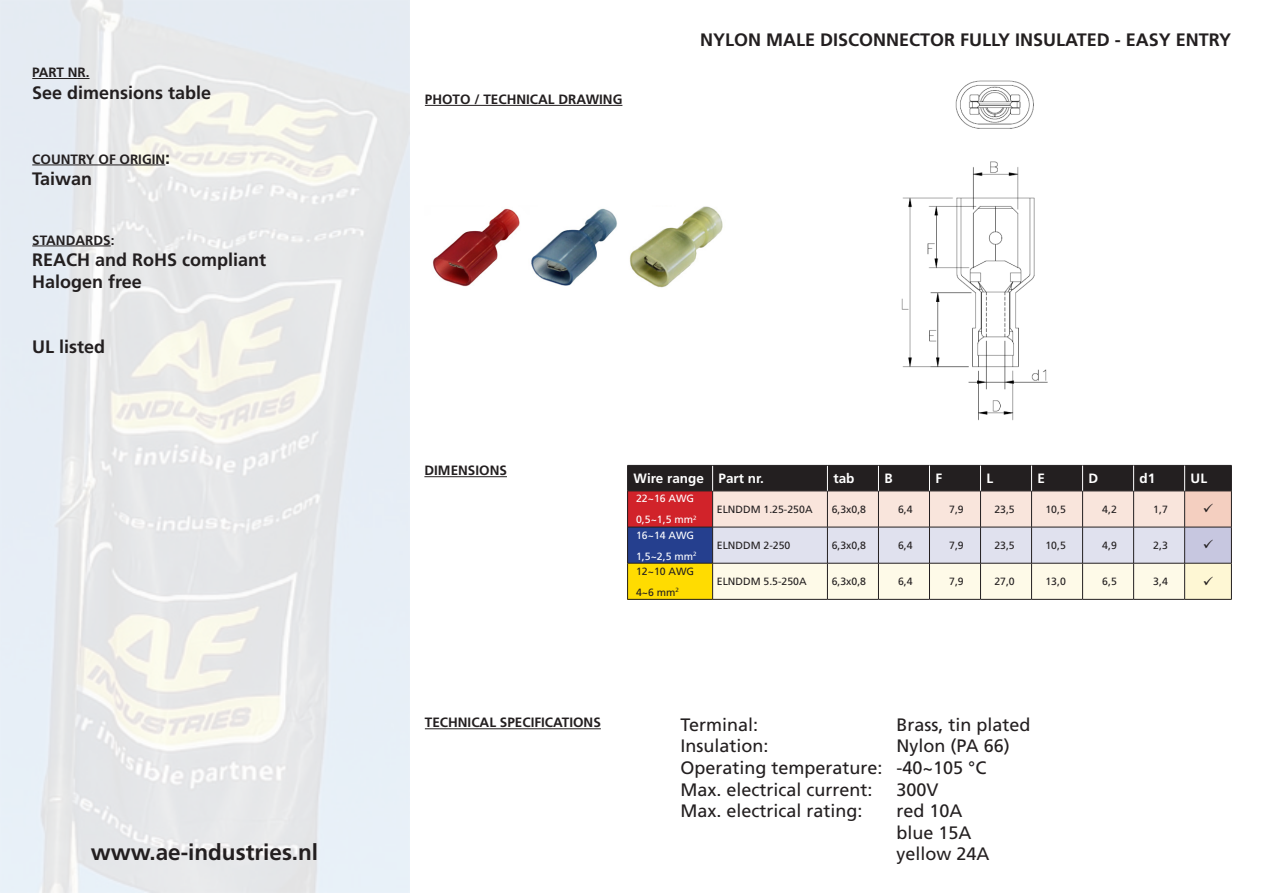
<style>
.page{position:relative;width:1263px;height:893px;background:#fff}
.page>*{position:absolute;margin:0;border:0;box-sizing:border-box;transform-origin:0 0}
.t1{font:700 22.5px "Frutiger LT Std";color:#231f20}
.t2{font:18px "Frutiger LT Std";color:#231f20}
.t3{font:700 18px "Frutiger LT Std";color:#231f20}
.t4{font:700 13.5px "Frutiger LT Std";color:#231f20}
.t5{font:700 13.5px "Frutiger LT Std";color:#fff}
.t6{font:10.5px "Frutiger LT Std";color:#231f20}
.t7{font:10.5px "Frutiger LT Std";color:#fff}
.s1{font-size:18px}
</style>
<div class="page">
<img style="left:0;top:0;width:409px;height:893px">
<hr style="left:425px;top:105px;width:197px;height:1px;background:#231f20">
<hr style="left:425px;top:728px;width:176px;height:1px;background:#231f20">
<hr style="left:424px;top:476px;width:83px;height:1px;background:#231f20">
<img style="left:901px;top:80px;width:147px;height:341px">
<hr style="left:713px;top:599px;width:114px;height:1px;background:#231f20">
<hr style="left:627px;top:599px;width:86px;height:1px;background:#231f20">
<hr style="left:827px;top:599px;width:51px;height:1px;background:#231f20">
<hr style="left:878px;top:599px;width:51px;height:1px;background:#231f20">
<hr style="left:929px;top:599px;width:51px;height:1px;background:#231f20">
<hr style="left:980px;top:599px;width:51px;height:1px;background:#231f20">
<hr style="left:1031px;top:599px;width:51px;height:1px;background:#231f20">
<hr style="left:1082px;top:599px;width:51px;height:1px;background:#231f20">
<hr style="left:1133px;top:599px;width:52px;height:1px;background:#231f20">
<hr style="left:1185px;top:599px;width:46px;height:1px;background:#231f20">
<hr style="left:32px;top:78px;width:58px;height:1px;background:#231f20">
<hr style="left:32px;top:165px;width:133px;height:1px;background:#231f20">
<hr style="left:32px;top:246px;width:79px;height:1px;background:#231f20">
<img style="left:433px;top:206px;width:290px;height:82px">
<svg style="left:627px;top:465px;width:605px;height:134px;background:#b9aca5"></svg>
<p class="t4" style="left:32px;top:65px;width:59px">PART NR.</p>
<p class="t3" style="left:32px;top:82px;width:181px">See dimensions table</p>
<p class="t4" style="left:32px;top:151px;width:140px">COUNTRY OF ORIGIN<span class="s1">:</span></p>
<p class="t3" style="left:32px;top:168px;width:62px">Taiwan</p>
<p class="t4" style="left:32px;top:232px;width:84px">STANDARDS:</p>
<p class="t3" style="left:32px;top:249px;width:236px">REACH and RoHS compliant</p>
<p class="t3" style="left:32px;top:271px;width:111px">Halogen free</p>
<p class="t3" style="left:32px;top:336px;width:75px">UL listed</p>
<p class="t1" style="left:91px;top:839px;width:229px">www.ae-industries.nl</p>
<p class="t4" style="left:425px;top:91px;width:199px">PHOTO / TECHNICAL DRAWING</p>
<p class="t3" style="left:700px;top:29px;width:532px">NYLON MALE DISCONNECTOR FULLY INSULATED - EASY ENTRY</p>
<p class="t4" style="left:424px;top:463px;width:84px">DIMENSIONS</p>
<p class="t5" style="left:633px;top:471px;width:72px">Wire range</p>
<p class="t5" style="left:719px;top:471px;width:47px">Part nr.</p>
<p class="t5" style="left:833px;top:471px;width:23px">tab</p>
<p class="t5" style="left:884px;top:471px;width:10px">B</p>
<p class="t5" style="left:935px;top:471px;width:8px">F</p>
<p class="t5" style="left:986px;top:471px;width:8px">L</p>
<p class="t5" style="left:1037px;top:471px;width:9px">E</p>
<p class="t5" style="left:1088px;top:471px;width:11px">D</p>
<p class="t5" style="left:1139px;top:471px;width:17px">d1</p>
<p class="t5" style="left:1191px;top:471px;width:18px">UL</p>
<p class="t7" style="left:636px;top:493px;width:60px">22~16 AWG</p>
<p class="t7" style="left:636px;top:514px;width:62px">0,5~1,5 mm<sup>2</sup></p>
<p class="t6" style="left:717px;top:503px;width:97px">ELNDDM 1.25-250A</p>
<p class="t6" style="left:832px;top:503px;width:36px">6,3x0,8</p>
<p class="t6" style="left:898px;top:503px;width:16px">6,4</p>
<p class="t6" style="left:949px;top:503px;width:16px">7,9</p>
<p class="t6" style="left:994px;top:503px;width:22px">23,5</p>
<p class="t6" style="left:1045px;top:503px;width:22px">10,5</p>
<p class="t6" style="left:1102px;top:503px;width:16px">4,2</p>
<p class="t6" style="left:1153px;top:503px;width:16px">1,7</p>
<p class="t7" style="left:636px;top:529px;width:60px">16~14 AWG</p>
<p class="t7" style="left:636px;top:550px;width:62px">1,5~2,5 mm<sup>2</sup></p>
<p class="t6" style="left:636px;top:565px;width:60px">12~10 AWG</p>
<p class="t6" style="left:636px;top:586px;width:44px">4~6 mm<sup>2</sup></p>
<p class="t6" style="left:717px;top:539px;width:75px">ELNDDM 2-250</p>
<p class="t6" style="left:832px;top:539px;width:36px">6,3x0,8</p>
<p class="t6" style="left:898px;top:539px;width:16px">6,4</p>
<p class="t6" style="left:949px;top:539px;width:16px">7,9</p>
<p class="t6" style="left:994px;top:539px;width:22px">23,5</p>
<p class="t6" style="left:1045px;top:539px;width:22px">10,5</p>
<p class="t6" style="left:1102px;top:539px;width:16px">4,9</p>
<p class="t6" style="left:1153px;top:539px;width:16px">2,3</p>
<p class="t6" style="left:717px;top:575px;width:91px">ELNDDM 5.5-250A</p>
<p class="t6" style="left:832px;top:575px;width:36px">6,3x0,8</p>
<p class="t6" style="left:898px;top:575px;width:16px">6,4</p>
<p class="t6" style="left:949px;top:575px;width:16px">7,9</p>
<p class="t6" style="left:994px;top:575px;width:22px">27,0</p>
<p class="t6" style="left:1045px;top:575px;width:22px">13,0</p>
<p class="t6" style="left:1102px;top:575px;width:16px">6,5</p>
<p class="t6" style="left:1153px;top:575px;width:16px">3,4</p>
<p class="t4" style="left:425px;top:715px;width:177px">TECHNICAL SPECIFICATIONS</p>
<p class="t2" style="left:680px;top:714px;width:79px">Terminal:</p>
<p class="t2" style="left:896px;top:714px;width:136px">Brass, tin plated</p>
<p class="t2" style="left:680px;top:736px;width:90px">Insulation:</p>
<p class="t2" style="left:896px;top:736px;width:115px">Nylon (PA 66)</p>
<p class="t2" style="left:680px;top:757px;width:308px">Operating temperature: -40~105 °C</p>
<p class="t2" style="left:680px;top:779px;width:194px">Max. electrical current:</p>
<p class="t2" style="left:896px;top:779px;width:44px">300V</p>
<p class="t2" style="left:680px;top:800px;width:184px">Max. electrical rating:</p>
<p class="t2" style="left:896px;top:800px;width:68px">red 10A</p>
<p class="t2" style="left:896px;top:822px;width:77px">blue 15A</p>
<p class="t2" style="left:896px;top:844px;width:95px">yellow 24A</p>
</div>
